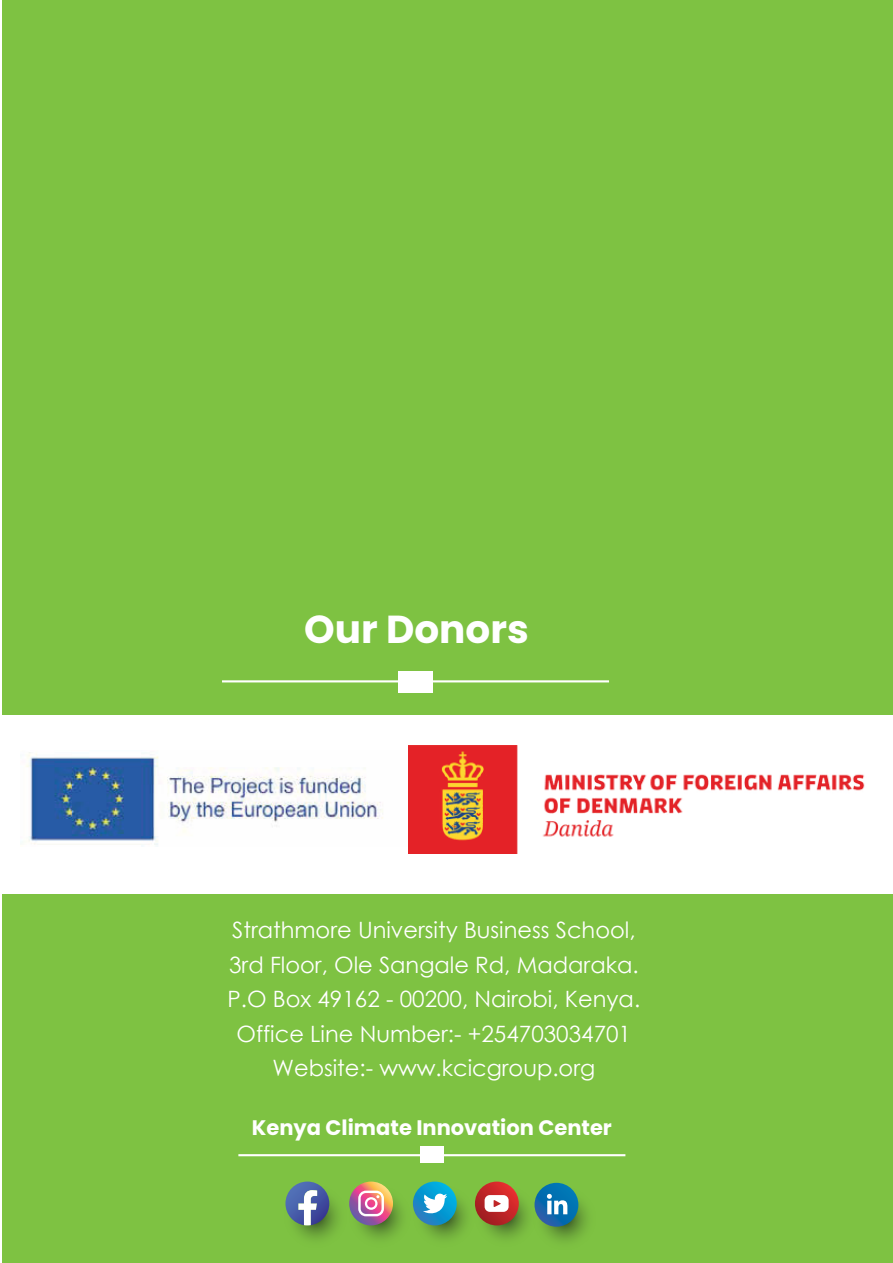
<style>
.page{position:relative;width:893px;height:1263px;background:#fff}
.page>*{position:absolute;margin:0;border:0;box-sizing:border-box;transform-origin:0 0}
.t1{font:700 39px "Poppins";color:#fff}
.t2{font:22.5px/34.5px "Century Gothic";color:#fff;text-align:center}
.t3{font:700 21px "Poppins";color:#fff}
</style>
<div class="page">
<div style="left:3px;top:0;width:890px;height:1262px;background:#7ec242"></div>
<div style="left:2px;top:716px;width:891px;height:178px;background:#fff"></div>
<hr style="left:222px;top:680px;width:387px;height:2px;background:#fff">
<div style="left:398px;top:671px;width:34px;height:21px;background:#fff"></div>
<img style="left:26px;top:750px;width:383px;height:97px">
<img style="left:409px;top:745px;width:456px;height:109px">
<svg style="left:348px;top:1185px;width:63px;height:63px"></svg>
<svg style="left:349px;top:1181px;width:44px;height:44px"></svg>
<svg style="left:412px;top:1185px;width:63px;height:63px"></svg>
<svg style="left:413px;top:1181px;width:44px;height:44px"></svg>
<svg style="left:423px;top:1193px;width:24px;height:21px"></svg>
<svg style="left:474px;top:1184px;width:63px;height:63px"></svg>
<svg style="left:475px;top:1181px;width:44px;height:44px"></svg>
<svg style="left:485px;top:1195px;width:24px;height:17px"></svg>
<svg style="left:358px;top:1190px;width:26px;height:26px"></svg>
<svg style="left:283px;top:1184px;width:64px;height:64px"></svg>
<svg style="left:285px;top:1181px;width:44px;height:44px"></svg>
<svg style="left:532px;top:1186px;width:65px;height:64px"></svg>
<svg style="left:534px;top:1183px;width:44px;height:44px"></svg>
<svg style="left:547px;top:1194px;width:20px;height:20px"></svg>
<hr style="left:238px;top:1154px;width:387px;height:2px;background:#fff">
<div style="left:420px;top:1147px;width:23px;height:16px;background:#fff"></div>
<h1 class="t1" style="left:304px;top:607px;width:226px">Our Donors</h1>
<p class="t2" style="left:227px;top:912px;width:414px">Strathmore University Business School, 3rd Floor, Ole Sangale Rd, Madaraka.<br>P.O Box 49162 - 00200, Nairobi, Kenya.<br>Office Line Number:- +254703034701<br>Website:- www.kcicgroup.org</p>
<p class="t3" style="left:252px;top:1115px;width:362px">Kenya Climate Innovation Center</p>
</div>
